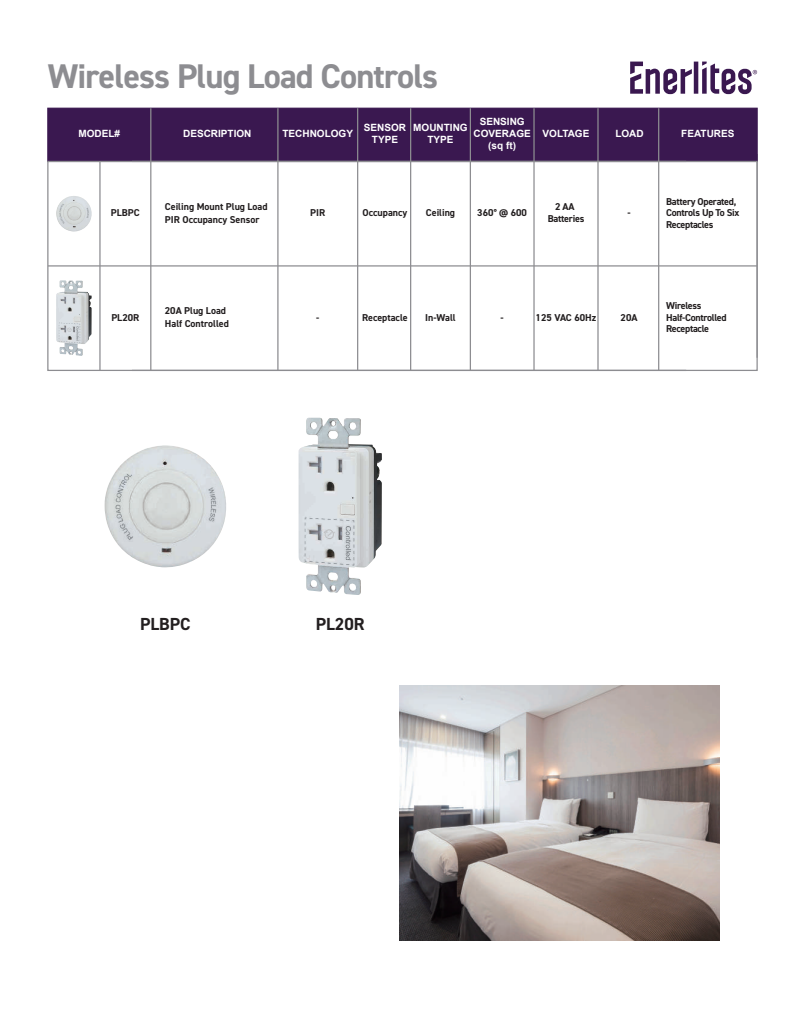
<style>
.page{position:relative;width:805px;height:1035px;background:#fff}
.page>*{position:absolute;margin:0;border:0;box-sizing:border-box;transform-origin:0 0}
.t1{font:700 34.38px "DIN2014";letter-spacing:-.025em;color:#8d8d91}
.t2{font:700 17.5px "DIN2014";color:#231f20}
.t3{font:700 10px/12.5px "DIN2014";color:#231f20}
.t4{font:700 10px/12px "Arial";color:#fff;text-align:center}
.t5{font:700 10px/11.2px "DIN2014";letter-spacing:-.03em;color:#231f20}
.t6{font:700 10px/12px "DIN2014";letter-spacing:-.025em;color:#231f20;text-align:center}
</style>
<div class="page">
<div style="left:693px;top:62px;width:5px;height:32px;background:#3a1850"></div>
<svg style="left:630px;top:62px;width:61px;height:32px"></svg>
<svg style="left:702px;top:62px;width:54px;height:32px"></svg>
<hr style="left:48px;top:265px;width:708px;height:1px;background:#8d8d91">
<div style="left:47px;top:108px;width:710px;height:54px;background:#3a1850;border:1px solid #3a1850"></div>
<img style="left:56px;top:196px;width:36px;height:35px">
<img style="left:56px;top:280px;width:36px;height:76px">
<img style="left:104px;top:445px;width:122px;height:122px">
<img style="left:298px;top:418px;width:84px;height:177px">
<hr style="left:99px;top:161px;width:2px;height:209px;background:#8d8d91">
<hr style="left:277px;top:108px;width:1px;height:262px;background:#8d8d91">
<hr style="left:150px;top:108px;width:1px;height:262px;background:#8d8d91">
<hr style="left:357px;top:108px;width:1px;height:262px;background:#8d8d91">
<hr style="left:410px;top:108px;width:1px;height:262px;background:#8d8d91">
<hr style="left:597px;top:108px;width:1px;height:262px;background:#8d8d91">
<hr style="left:658px;top:108px;width:1px;height:262px;background:#8d8d91">
<hr style="left:469px;top:108px;width:2px;height:262px;background:#8d8d91">
<hr style="left:533px;top:108px;width:1px;height:262px;background:#8d8d91">
<img style="left:399px;top:685px;width:320px;height:256px">
<hr style="left:132px;top:370px;width:554px;height:1px;background:#8d8d91">
<hr style="left:132px;top:161px;width:554px;height:1px;background:#8d8d91">
<h1 class="t1" style="left:48px;top:54px;width:392px">Wireless Plug Load Controls</h1>
<p class="t4" style="left:364px;top:122px;width:44px">SENSOR<br>TYPE</p>
<p class="t4" style="left:473px;top:116px;width:59px">SENSING<br>COVERAGE (sq ft)</p>
<p class="t4" style="left:78px;top:128px;width:43px">MODEL#</p>
<p class="t4" style="left:183px;top:128px;width:70px">DESCRIPTION</p>
<p class="t4" style="left:282px;top:128px;width:72px">TECHNOLOGY</p>
<p class="t4" style="left:413px;top:122px;width:56px">MOUNTING<br>TYPE</p>
<p class="t4" style="left:542px;top:128px;width:48px">VOLTAGE</p>
<p class="t4" style="left:615px;top:128px;width:30px">LOAD</p>
<p class="t4" style="left:681px;top:128px;width:55px">FEATURES</p>
<p class="t3" style="left:111px;top:206px;width:30px">PLBPC</p>
<p class="t3" style="left:165px;top:200px;width:104px">Ceiling Mount Plug Load<br>PIR Occupancy Sensor</p>
<p class="t3" style="left:310px;top:206px;width:17px">PIR</p>
<p class="t3" style="left:362px;top:206px;width:46px">Occupancy</p>
<p class="t3" style="left:426px;top:206px;width:31px">Ceiling</p>
<p class="t5" style="left:666px;top:196px;width:75px">Battery Operated,<br>Controls Up To Six<br>Receptacles</p>
<p class="t6" style="left:547px;top:201px;width:38px">2 AA<br>Batteries</p>
<p class="t3" style="left:477px;top:206px;width:51px">360° @ 600</p>
<p class="t3" style="left:627px;top:206px;width:5px">-</p>
<p class="t3" style="left:111px;top:311px;width:29px">PL20R</p>
<p class="t3" style="left:165px;top:304px;width:66px">20A Plug Load<br>Half Controlled</p>
<p class="t3" style="left:316px;top:311px;width:5px">-</p>
<p class="t3" style="left:362px;top:311px;width:47px">Receptacle</p>
<p class="t3" style="left:425px;top:311px;width:32px">In-Wall</p>
<p class="t3" style="left:620px;top:311px;width:18px">20A</p>
<p class="t5" style="left:666px;top:300px;width:62px">Wireless<br>Half-Controlled<br>Receptacle</p>
<p class="t3" style="left:535px;top:311px;width:62px">125 VAC 60Hz</p>
<p class="t3" style="left:500px;top:311px;width:5px">-</p>
<h2 class="t2" style="left:140px;top:612px;width:52px">PLBPC</h2>
<h2 class="t2" style="left:316px;top:612px;width:50px">PL20R</h2>
</div>
